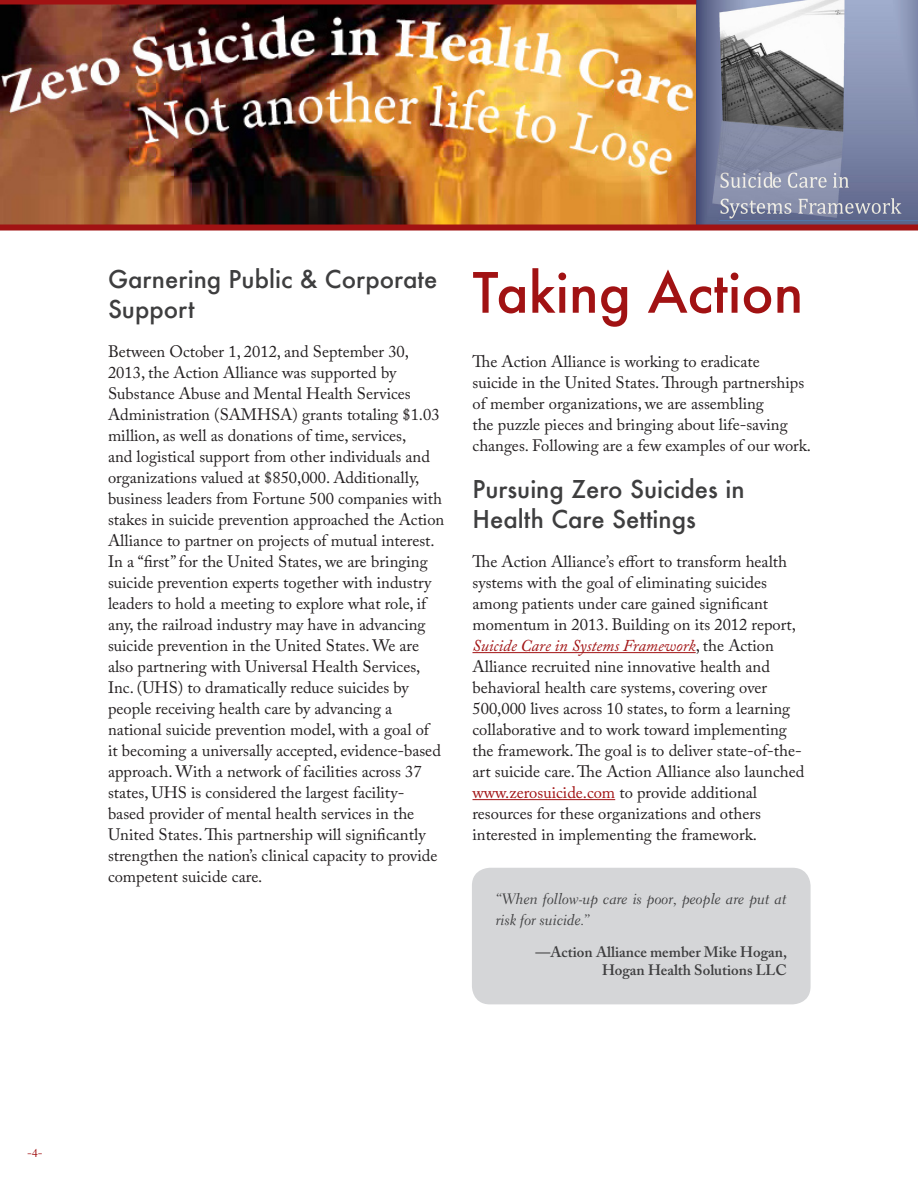
<style>
.page{position:relative;width:918px;height:1188px;background:#fff}
.page>*{position:absolute;margin:0;border:0;box-sizing:border-box;transform-origin:0 0}
.A-head{font:500 54px "Futura";color:#a11213}
.B_Head{font:500 24px/30px "Futura";color:#3e3e3f}
.Body_Text{font:16.5px/21px "Adobe Caslon Pro";color:#231f20}
.quote{font:15px/21px "Electra LT Std Cursive";color:#3e3e3f}
.quote_author{font:600 15px/18px "Adobe Caslon Pro";color:#3e3e3f;text-align:right}
.t1{font:12px "Adobe Caslon Pro";color:#a11213}
.s1{font-style:italic;color:#a11213}
.s2{color:#a11213}
</style>
<div class="page">
<img style="left:0;top:4px;width:696px;height:221px">
<img style="left:696px;top:0;width:222px;height:225px">
<div style="left:0;top:225px;width:918px;height:6px;background:#a11213"></div>
<hr style="left:0;top:0;width:696px;height:4px;background:#a11213">
<hr style="left:472px;top:652px;width:224px;height:1px;background:#a11213">
<hr style="left:472px;top:799px;width:143px;height:1px;background:#a11213">
<div style="left:472px;top:868px;width:339px;height:136px;background:#d5d6d8;border-radius:18px"></div>
<p class="B_Head" style="left:108px;top:264px;width:331px">Garnering Public &amp; Corporate<br>Support</p>
<p class="Body_Text" style="left:108px;top:341px;width:338px">Between October 1, 2012, and September 30, 2013, the Action Alliance was supported by Substance Abuse and Mental Health Services Administration (SAMHSA) grants totaling $1.03 million, as well as donations of time, services,<br>and logistical support from other individuals and organizations valued at $850,000. Additionally, business leaders from Fortune 500 companies with stakes in suicide prevention approached the Action Alliance to partner on projects of mutual interest.<br>In a “first” for the United States, we are bringing suicide prevention experts together with industry leaders to hold a meeting to explore what role, if any, the railroad industry may have in advancing suicide prevention in the United States. We are also partnering with Universal Health Services, Inc. (UHS) to dramatically reduce suicides by people receiving health care by advancing a national suicide prevention model, with a goal of<br>it becoming a universally accepted, evidence-based approach. With a network of facilities across 37 states, UHS is considered the largest facility&shy;based provider of mental health services in the United States. This partnership will significantly strengthen the nation’s clinical capacity to provide competent suicide care.</p>
<p class="A-head" style="left:472px;top:256px;width:332px">Taking Action</p>
<p class="Body_Text" style="left:472px;top:351px;width:340px">The Action Alliance is working to eradicate<br>suicide in the United States. Through partnerships of member organizations, we are assembling<br>the puzzle pieces and bringing about life-saving changes. Following are a few examples of our work.</p>
<p class="B_Head" style="left:472px;top:474px;width:274px">Pursuing Zero Suicides in<br>Health Care Settings</p>
<p class="Body_Text" style="left:472px;top:551px;width:333px">The Action Alliance’s effort to transform health systems with the goal of eliminating suicides among patients under care gained significant momentum in 2013. Building on its 2012 report, <span class="s1">Suicide Care in Systems Framework</span>, the Action Alliance recruited nine innovative health and behavioral health care systems, covering over 500,000 lives across 10 states, to form a learning collaborative and to work toward implementing the framework. The goal is to deliver state-of-the&shy;art suicide care. The Action Alliance also launched <span class="s2">www.zerosuicide.com</span> to provide additional resources for these organizations and others interested in implementing the framework.</p>
<p class="quote" style="left:496px;top:889px;width:292px">“When follow-up care is poor, people are put at risk for suicide.”</p>
<p class="quote_author" style="left:536px;top:943px;width:253px">—Action Alliance member Mike Hogan,<br>Hogan Health Solutions LLC</p>
<p class="t1" style="left:27px;top:1146px;width:17px">-4-</p>
</div>
